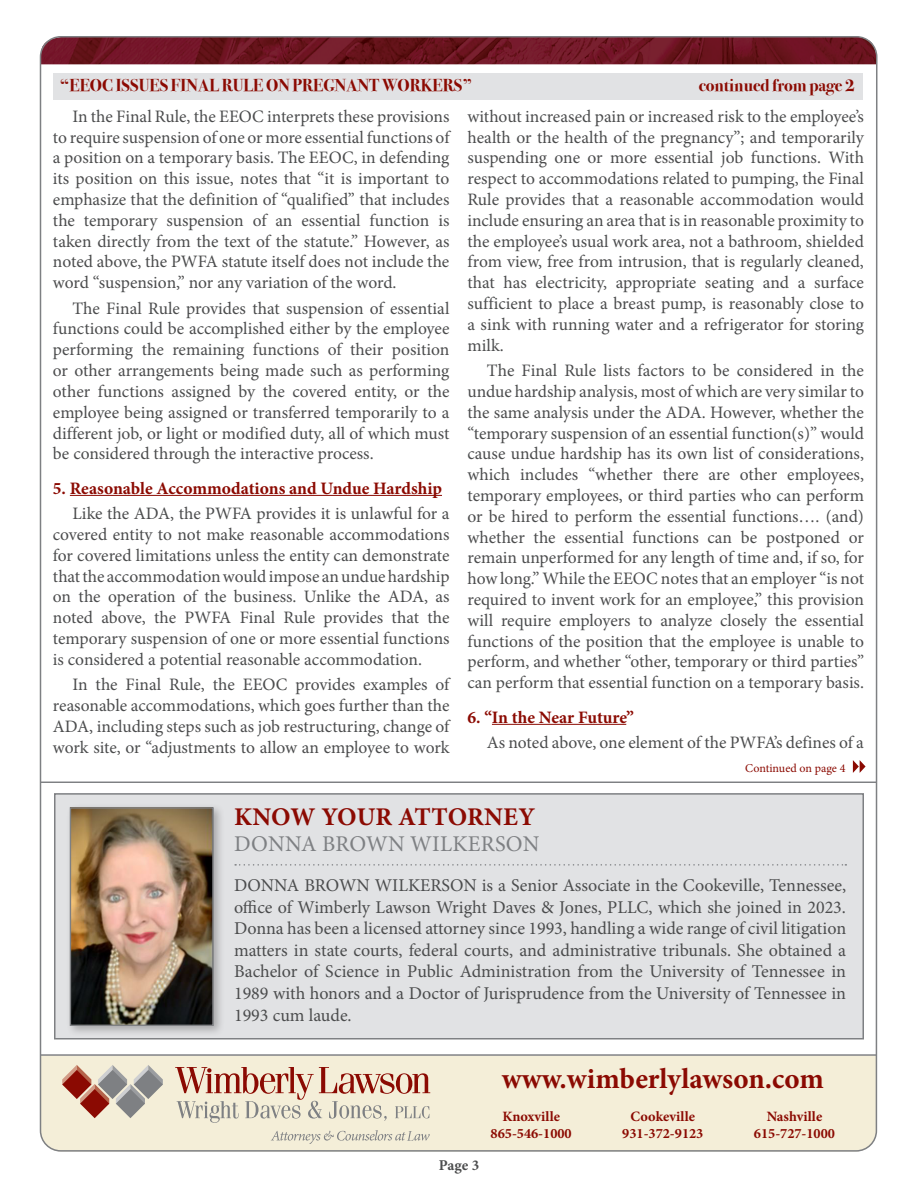
<style>
.page{position:relative;width:918px;height:1188px;background:#fff}
.page>*{position:absolute;margin:0;border:0;box-sizing:border-box;transform-origin:0 0}
.t1{font:700 28.95px "Minion Pro";color:#8b0a02}
.t2{font:700 25.5px "Minion Pro";color:#8b0a02}
.t3{font:22.5px "Minion Pro";letter-spacing:.01em;color:#7e8083}
.t4{font:18px/21.6px "Minion Pro";color:#4b4c4d;text-align:justify}
.t5{font:17.4px/20.9px "Minion Pro";letter-spacing:-.005em;color:#4b4c4d;text-align:justify}
.t6{font:700 17.4px "Minion Pro";letter-spacing:-.005em;color:#8b0a02}
.t7{font:700 17.25px "Bodoni Svty Two ITCTT";color:#8b0a02}
.t8{font:700 15px "Minion Pro";color:#4b4c4d}
.t9{font:700 14.25px/17.1px "Minion Pro";color:#8b0a02;text-align:center}
.t10{font:12px "Minion Pro";color:#8b0a02}
</style>
<div class="page">
<div style="left:40px;top:1056px;width:835px;height:93px;background:#f4eed8"></div>
<hr style="left:40px;top:1054px;width:836px;height:2px;background:#7e8083">
<hr style="left:40px;top:782px;width:836px;height:1px;background:#7e8083">
<svg style="left:62px;top:1065px;width:101px;height:53px;background:#bfa498"></svg>
<svg style="left:271px;top:1130px;width:159px;height:14px;background:#e0dbc9"></svg>
<svg style="left:175px;top:1067px;width:255px;height:56px;background:#dcc5b3"></svg>
<svg style="left:853px;top:760px;width:13px;height:13px"></svg>
<hr style="left:70px;top:495px;width:372px;height:1px;background:#8b0a02">
<hr style="left:492px;top:724px;width:134px;height:1px;background:#8b0a02">
<div style="left:53px;top:73px;width:810px;height:27px;background:#e1e2e4"></div>
<div style="left:54px;top:793px;width:810px;height:247px;background:#e1e2e4;border:2px solid #7e8083"></div>
<svg style="left:235px;top:864px;width:611px;height:2px"></svg>
<div style="left:66px;top:803px;width:159px;height:234px;background:#231f20;opacity:.3"></div>
<img style="left:72px;top:809px;width:140px;height:215px">
<div style="left:70px;top:807px;width:144px;height:219px;border:1px solid #7e8083"></div>
<img style="left:40px;top:37px;width:835px;height:27px">
<p class="t7" style="left:60px;top:71px;width:414px">“EEOC ISSUES FINAL RULE ON PREGNANT WORKERS”</p>
<p class="t7" style="left:699px;top:71px;width:158px">continued from page 2</p>
<p class="t5" style="left:53px;top:106px;width:398px;text-indent:20px">In the Final Rule, the EEOC interprets these provisions to require suspension of one or more essential functions of a position on a temporary basis. The EEOC, in defending its position on this issue, notes that “it is important to emphasize that the definition of “qualified” that includes the temporary suspension of an essential function is taken directly from the text of the statute.” However, as noted above, the PWFA statute itself does not include the word “suspension,” nor any variation of the word.</p>
<p class="t5" style="left:53px;top:298px;width:398px;text-indent:20px">The Final Rule provides that suspension of essential functions could be accomplished either by the employee performing the remaining functions of their position or other arrangements being made such as performing other functions assigned by the covered entity, or the employee being assigned or transferred temporarily to a different job, or light or modified duty, all of which must be considered through the interactive process.</p>
<p class="t6" style="left:53px;top:476px;width:391px">5. Reasonable Accommodations and Undue Hardship</p>
<p class="t5" style="left:53px;top:503px;width:398px;text-indent:20px">Like the ADA, the PWFA provides it is unlawful for a covered entity to not make reasonable accommodations for covered limitations unless the entity can demonstrate that the accommodation would impose an undue hardship on the operation of the business. Unlike the ADA, as noted above, the PWFA Final Rule provides that the temporary suspension of one or more essential functions is considered a potential reasonable accommodation.</p>
<p class="t5" style="left:53px;top:674px;width:398px;text-indent:20px">In the Final Rule, the EEOC provides examples of reasonable accommodations, which goes further than the ADA, including steps such as job restructuring, change of work site, or “adjustments to allow an employee to work</p>
<p class="t5" style="left:467px;top:106px;width:398px">without increased pain or increased risk to the employee’s health or the health of the pregnancy”; and temporarily suspending one or more essential job functions. With respect to accommodations related to pumping, the Final Rule provides that a reasonable accommodation would include ensuring an area that is in reasonable proximity to the employee’s usual work area, not a bathroom, shielded from view, free from intrusion, that is regularly cleaned, that has electricity, appropriate seating and a surface sufficient to place a breast pump, is reasonably close to a sink with running water and a refrigerator for storing milk.</p>
<p class="t5" style="left:467px;top:360px;width:398px;text-indent:20px">The Final Rule lists factors to be considered in the undue hardship analysis, most of which are very similar to the same analysis under the ADA. However, whether the “temporary suspension of an essential function(s)” would cause undue hardship has its own list of considerations, which includes “whether there are other employees, temporary employees, or third parties who can perform or be hired to perform the essential functions…. (and) whether the essential functions can be postponed or remain unperformed for any length of time and, if so, for how long.” While the EEOC notes that an employer “is not required to invent work for an employee,” this provision will require employers to analyze closely the essential functions of the position that the employee is unable to perform, and whether “other, temporary or third parties” can perform that essential function on a temporary basis.</p>
<p class="t6" style="left:467px;top:705px;width:168px">6. “In the Near Future”</p>
<p class="t5" style="left:487px;top:732px;width:378px">As noted above, one element of the PWFA’s defines of a</p>
<p class="t10" style="left:745px;top:760px;width:102px">Continued on page 4</p>
<h2 class="t2" style="left:234px;top:799px;width:302px">KNOW YOUR ATTORNEY</h2>
<p class="t3" style="left:234px;top:828px;width:307px">DONNA BROWN WILKERSON</p>
<p class="t4" style="left:234px;top:874px;width:614px">DONNA BROWN WILKERSON is a Senior Associate in the Cookeville, Tennessee, office of Wimberly Lawson Wright Daves &amp; Jones, PLLC, which she joined in 2023.<br>Donna has been a licensed attorney since 1993, handling a wide range of civil litigation matters in state courts, federal courts, and administrative tribunals. She obtained a Bachelor of Science in Public Administration from the University of Tennessee in 1989 with honors and a Doctor of Jurisprudence from the University of Tennessee in 1993 cum laude.</p>
<h1 class="t1" style="left:502px;top:1058px;width:324px">www.wimberlylawson.com</h1>
<p class="t8" style="left:439px;top:1155px;width:42px">Page 3</p>
<p class="t9" style="left:491px;top:1108px;width:83px">Knoxville<br>865-546-1000</p>
<p class="t9" style="left:622px;top:1108px;width:83px">Cookeville<br>931-372-9123</p>
<p class="t9" style="left:754px;top:1108px;width:83px">Nashville<br>615-727-1000</p>
</div>
